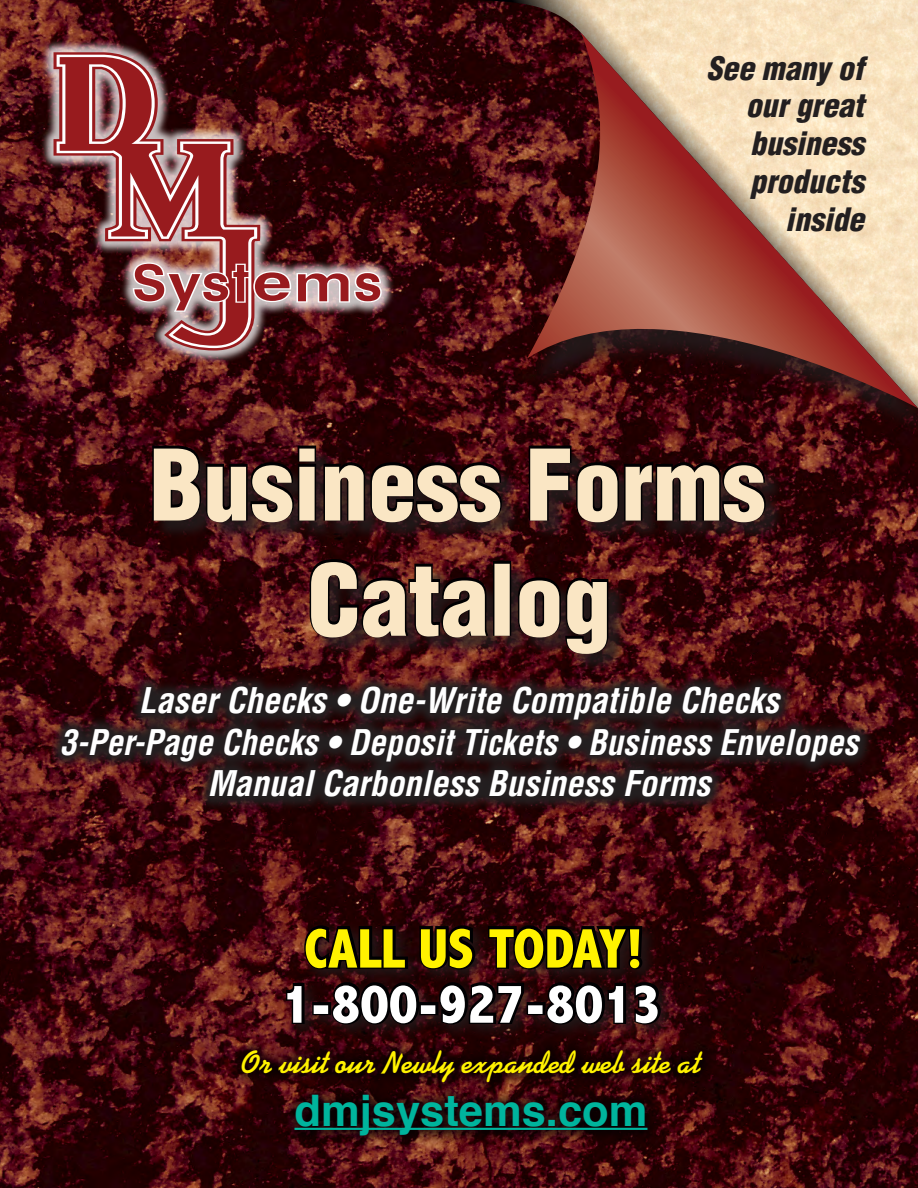
<style>
.page{position:relative;width:918px;height:1188px;background:#fff}
.page>*{position:absolute;margin:0;border:0;box-sizing:border-box;transform-origin:0 0}
.t1{font:700 43.5px "Helvetica";color:#00b49d}
.t2{font:italic 700 condensed 34.5px/41.4px "Helvetica";color:#fff;text-align:center}
.t3{font:italic 900 condensed 31.5px/37.8px "Helvetica";color:#231f20;text-align:right}
.t4{font:700 31.5px "Kaufmann";color:#fff200}
</style>
<div class="page">
<img style="left:0;top:0;width:918px;height:1188px">
<div style="left:40px;top:39px;width:355px;height:325px;background:#fff;opacity:.75"></div>
<svg style="left:54px;top:52px;width:206px;height:299px;background:#673234"></svg>
<svg style="left:57px;top:55px;width:200px;height:293px;background:#714547"></svg>
<svg style="left:60px;top:57px;width:194px;height:289px;background:#823e3f"></svg>
<svg style="left:297px;top:272px;width:85px;height:31px;background:#bf8183"></svg>
<svg style="left:133px;top:263px;width:158px;height:49px;background:#b27576"></svg>
<div style="left:525px;top:41px;width:393px;height:400px;background:#231f20;opacity:.75"></div>
<svg style="left:527px;top:33px;width:391px;height:375px;background:#a76"></svg>
<div style="left:280px;top:920px;width:397px;height:120px;background:#231f20;opacity:.75"></div>
<svg style="left:301px;top:914px;width:345px;height:59px;background:#685006"></svg>
<svg style="left:284px;top:979px;width:380px;height:49px"></svg>
<div style="left:227px;top:1036px;width:490px;height:113px;background:#000002;opacity:.75"></div>
<hr style="left:294px;top:1128px;width:353px;height:2px;background:#00b49d">
<div style="left:155px;top:448px;width:629px;height:224px;background:#231f20;opacity:.75"></div>
<svg style="left:151px;top:444px;width:616px;height:80px;background:#390f11"></svg>
<svg style="left:154px;top:449px;width:610px;height:73px;background:#907868"></svg>
<svg style="left:308px;top:558px;width:302px;height:97px;background:#87695b"></svg>
<svg style="left:48px;top:673px;width:826px;height:138px;background:#2f1618"></svg>
<p class="t3" style="left:707px;top:49px;width:159px">See many of our great business products inside</p>
<p class="t2" style="left:60px;top:680px;width:800px">Laser Checks • One-Write Compatible Checks<br>3-Per-Page Checks • Deposit Tickets • Business Envelopes<br>Manual Carbonless Business Forms</p>
<p class="t4" style="left:242px;top:1044px;width:460px">Or visit our Newly expanded web site at</p>
<p class="t1" style="left:294px;top:1075px;width:354px">dmjsystems.com</p>
</div>
